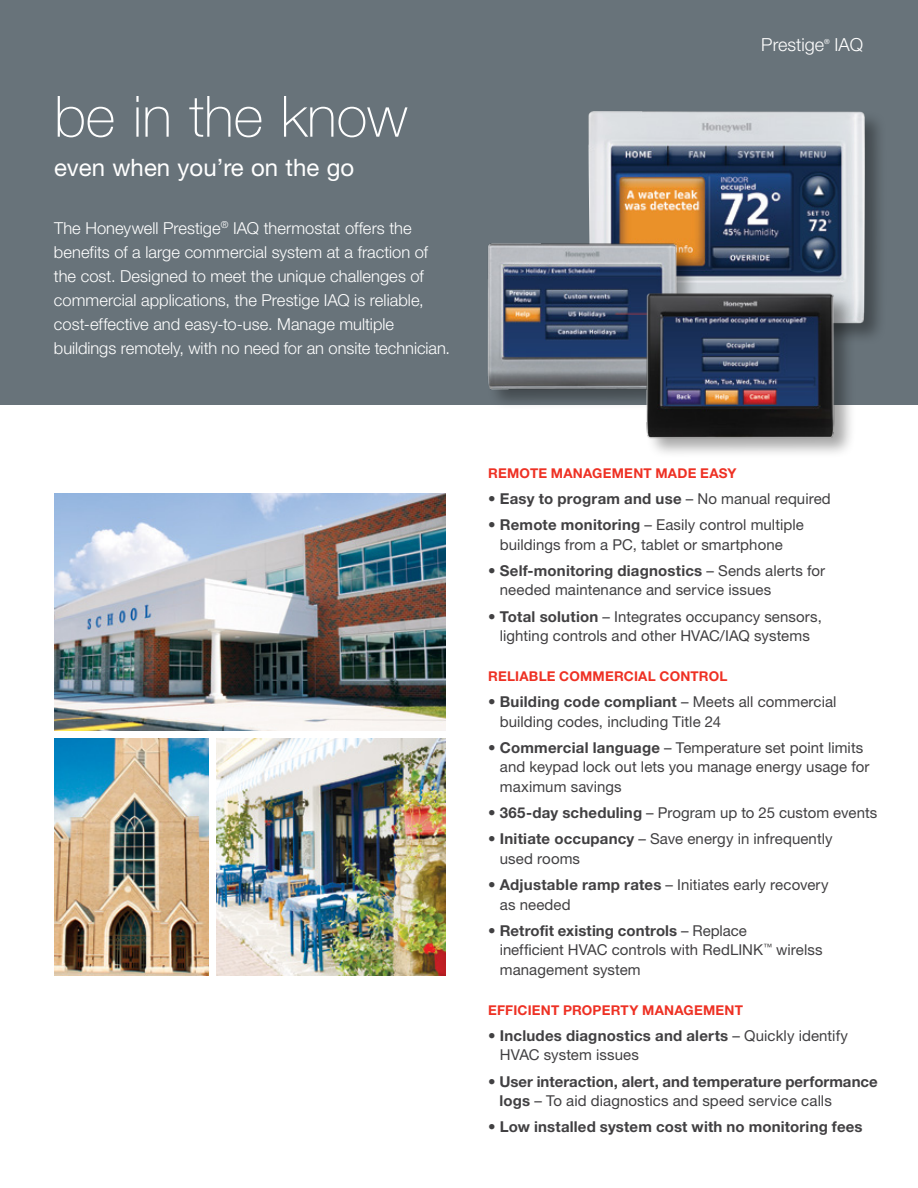
<style>
.page{position:relative;width:918px;height:1188px;background:#fff}
.page>*{position:absolute;margin:0;border:0;box-sizing:border-box;transform-origin:0 0}
.t1{font:100 57px "Helvetica Neue LT Std";color:#fff}
.t2{font:24px "Helvetica Neue LT Std";color:#fff}
.t3{font:300 18px "Helvetica Neue LT Std";color:#fff}
.t4{font:300 16.5px/24px "Helvetica Neue LT Std";color:#fff}
.t5{font:15px/19.5px "Helvetica Neue LT Std";letter-spacing:.005em;color:#414042}
.t6{font:700 15px/19.5px "Helvetica Neue LT Std";letter-spacing:.005em;color:#414042}
.t7{font:700 13.5px "Helvetica Neue LT Std";letter-spacing:.01em;color:#ee3124}
.t8{font:7.05px "Helvetica Neue LT Std";color:#fff}
.s1{font-weight:400}
.s2{font-weight:700}
</style>
<div class="page">
<div style="left:0;top:0;width:918px;height:404px;background:#68737a"></div>
<div style="left:587px;top:109px;width:300px;height:236px;background:#000;opacity:.35"></div>
<img style="left:588px;top:111px;width:277px;height:212px">
<div style="left:486px;top:242px;width:213px;height:169px;background:#000;opacity:.35"></div>
<img style="left:486px;top:239px;width:197px;height:158px">
<div style="left:645px;top:291px;width:211px;height:168px;background:#000;opacity:.35"></div>
<img style="left:642px;top:292px;width:196px;height:152px">
<img style="left:54px;top:494px;width:392px;height:236px">
<img style="left:54px;top:738px;width:155px;height:237px">
<img style="left:217px;top:738px;width:229px;height:237px">
<h1 class="t1" style="left:54px;top:84px;width:355px">be in the know</h1>
<h2 class="t2" style="left:54px;top:153px;width:302px">even when you’re on the go</h2>
<p class="t4" style="left:54px;top:216px;width:398px">The Honeywell Prestige<sup>®</sup> IAQ thermostat offers the benefits of a large commercial system at a fraction of the cost. Designed to meet the unique challenges of commercial applications, the Prestige IAQ is reliable, cost-effective and easy-to-use. Manage multiple buildings remotely, with no need for an onsite technician.</p>
<p class="t3" style="left:761px;top:33px;width:64px">Prestige</p>
<p class="t8" style="left:824px;top:37px;width:7px">®</p>
<p class="t3" style="left:835px;top:33px;width:30px">IAQ</p>
<p class="t7" style="left:488px;top:464px;width:21px">Remote</p>
<p class="t7" style="left:551px;top:464px;width:11px">management</p>
<p class="t7" style="left:655px;top:464px;width:11px">made</p>
<p class="t7" style="left:700px;top:464px;width:10px">easy</p>
<p class="t6" style="left:488px;top:488px;width:344px">• Easy to program and use <span class="s1">– No manual required</span></p>
<p class="t5" style="left:500px;top:515px;width:305px;text-indent:-12px"><span class="s2">• Remote monitoring</span> – Easily control multiple buildings from a PC, tablet or smartphone</p>
<p class="t5" style="left:500px;top:561px;width:327px;text-indent:-12px"><span class="s2">• Self-monitoring diagnostics</span> – Sends alerts for needed maintenance and service issues</p>
<p class="t5" style="left:488px;top:606px;width:335px;text-align:center"><span class="s2">• Total solution</span> – Integrates occupancy sensors, lighting controls and other HVAC/IAQ systems</p>
<p class="t7" style="left:488px;top:668px;width:9px">relia</p>
<p class="t7" style="left:529px;top:668px;width:41px">ble commercial</p>
<p class="t7" style="left:660px;top:668px;width:11px">control</p>
<p class="t5" style="left:500px;top:692px;width:338px;text-indent:-12px"><span class="s2">• Building code compliant</span> – Meets all commercial building codes, including Title 24</p>
<p class="t5" style="left:500px;top:738px;width:371px;text-indent:-12px"><span class="s2">• Commercial language</span> – Temperature set point limits and keypad lock out lets you manage energy usage for maximum savings</p>
<p class="t5" style="left:488px;top:803px;width:391px"><span class="s2">• 365-day scheduling</span> – Program up to 25 custom events</p>
<p class="t5" style="left:500px;top:829px;width:334px;text-indent:-12px"><span class="s2">• Initiate occupancy</span> – Save energy in infrequently used rooms</p>
<p class="t5" style="left:500px;top:875px;width:330px;text-indent:-12px"><span class="s2">• Adjustable ramp rates</span> – Initiates early recovery as needed</p>
<p class="t5" style="left:500px;top:921px;width:324px;text-indent:-12px"><span class="s2">• Retrofit existing controls</span> – Replace<br>inefficient HVAC controls with RedLINK<sup>™</sup> wirelss management system</p>
<p class="t7" style="left:488px;top:1001px;width:9px">efficient</p>
<p class="t7" style="left:563px;top:1001px;width:49px">property</p>
<p class="t7" style="left:642px;top:1001px;width:11px">management</p>
<p class="t5" style="left:500px;top:1026px;width:350px;text-indent:-12px"><span class="s2">• Includes diagnostics and alerts</span> – Quickly identify<br>HVAC system issues</p>
<p class="t6" style="left:499px;top:1071px;width:380px;text-indent:-11px">• User interaction, alert, and temperature performance logs <span class="s1">– To aid diagnostics and speed service calls</span></p>
<p class="t6" style="left:488px;top:1117px;width:376px">• Low installed system cost with no monitoring fees</p>
</div>
